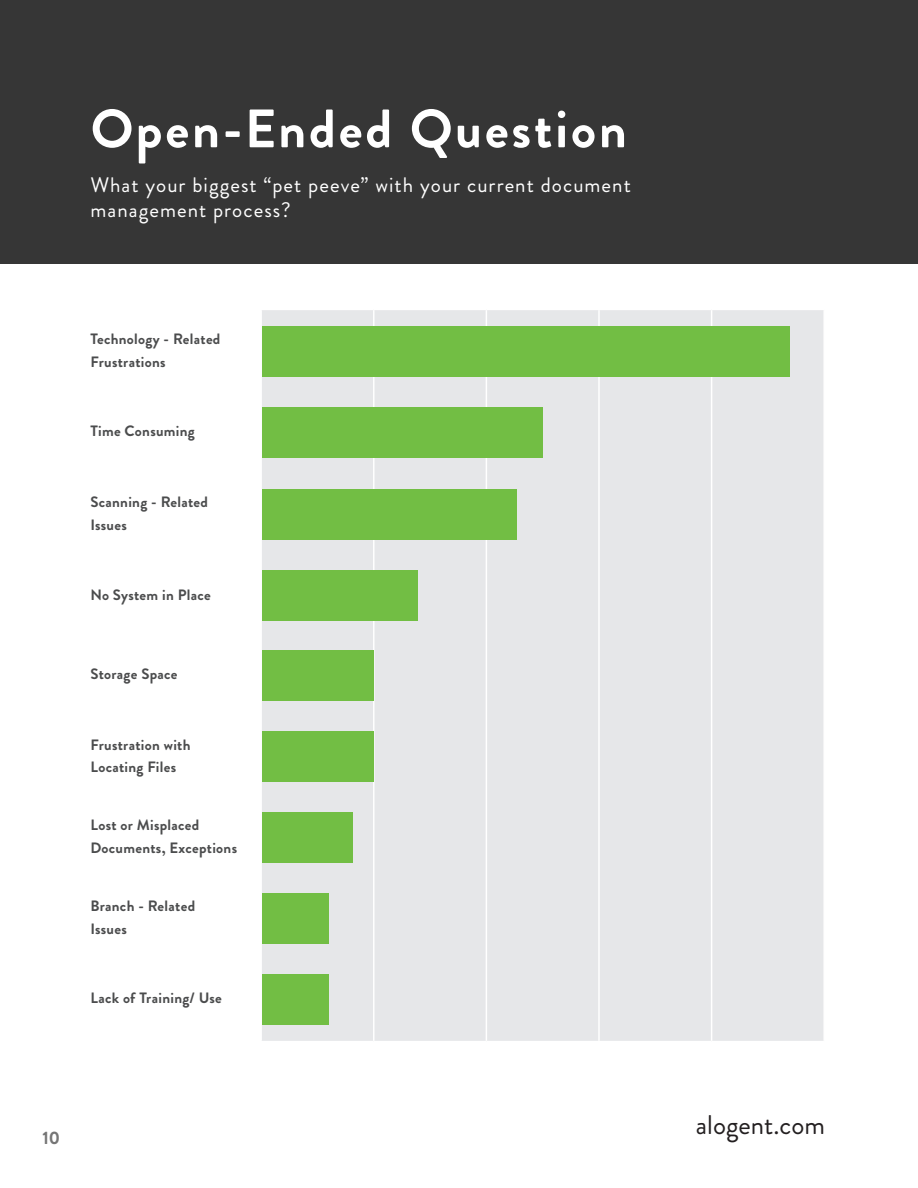
<style>
.page{position:relative;width:918px;height:1188px;background:#fff}
.page>*{position:absolute;margin:0;border:0;box-sizing:border-box;transform-origin:0 0}
.t1{font:700 54px "Brandon Grotesque";letter-spacing:.05em;color:#fff}
.t2{font:27px "Brandon Grotesque";color:#231f20}
.t3{font:21px/25.2px "Brandon Grotesque";letter-spacing:.05em;color:#fff}
.t4{font:700 18px "Brandon Grotesque";color:#757575}
.t5{font:700 15px/22.5px "Brandon Grotesque";letter-spacing:.02em;color:#4b4c4d}
</style>
<div class="page">
<div style="left:0;top:0;width:918px;height:263px;background:#363636"></div>
<div style="left:262px;top:310px;width:561px;height:731px;background:#e6e7e9"></div>
<hr style="left:373px;top:310px;width:2px;height:731px;background:#fff">
<hr style="left:486px;top:310px;width:1px;height:731px;background:#fff">
<hr style="left:598px;top:310px;width:2px;height:731px;background:#fff">
<hr style="left:711px;top:310px;width:1px;height:731px;background:#fff">
<div style="left:263px;top:326px;width:527px;height:51px;background:#72be44"></div>
<div style="left:263px;top:407px;width:280px;height:51px;background:#72be44"></div>
<div style="left:263px;top:489px;width:254px;height:51px;background:#72be44"></div>
<div style="left:263px;top:570px;width:155px;height:51px;background:#72be44"></div>
<div style="left:263px;top:650px;width:111px;height:51px;background:#72be44"></div>
<div style="left:263px;top:732px;width:111px;height:50px;background:#72be44"></div>
<div style="left:263px;top:812px;width:90px;height:51px;background:#72be44"></div>
<div style="left:263px;top:893px;width:66px;height:51px;background:#72be44"></div>
<div style="left:263px;top:974px;width:66px;height:51px;background:#72be44"></div>
<h1 class="t1" style="left:90px;top:91px;width:538px">Open-Ended Question</h1>
<h3 class="t3" style="left:90px;top:172px;width:542px">What your biggest “pet peeve” with your current document management process?</h3>
<p class="t5" style="left:90px;top:328px;width:132px">Technology - Related<br>Frustrations</p>
<p class="t5" style="left:90px;top:420px;width:106px">Time Consuming</p>
<p class="t5" style="left:90px;top:491px;width:119px">Scanning - Related<br>Issues</p>
<p class="t5" style="left:90px;top:583px;width:122px">No System in Place</p>
<p class="t5" style="left:90px;top:663px;width:89px">Storage Space</p>
<p class="t5" style="left:90px;top:733px;width:102px">Frustration with<br>Locating Files</p>
<p class="t5" style="left:90px;top:814px;width:148px">Lost or Misplaced<br>Documents, Exceptions</p>
<p class="t5" style="left:90px;top:895px;width:106px">Branch - Related<br>Issues</p>
<p class="t5" style="left:90px;top:987px;width:133px">Lack of Training/ Use</p>
<p class="t4" style="left:42px;top:1125px;width:19px">10</p>
<h2 class="t2" style="left:696px;top:1106px;width:131px">alogent.com</h2>
</div>
